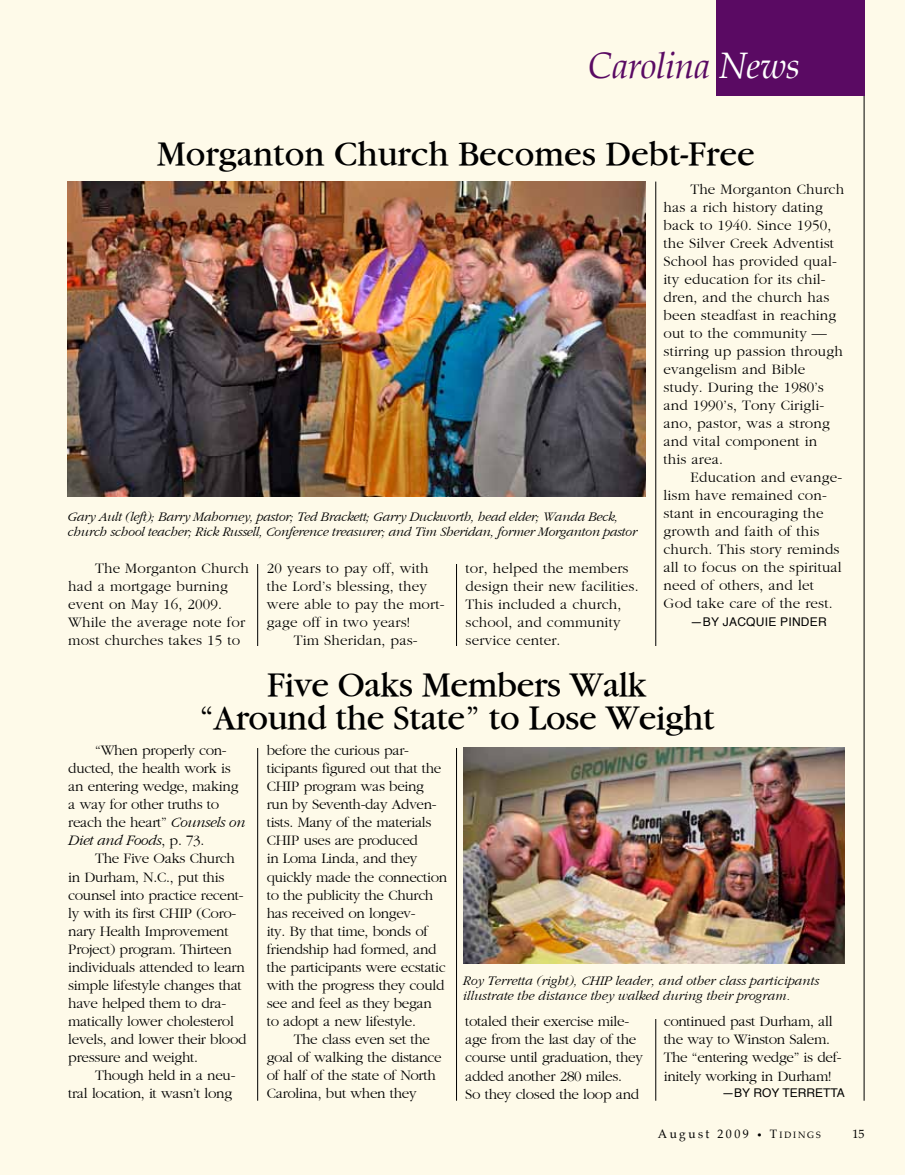
<style>
.page{position:relative;width:905px;height:1175px;background:#fff}
.page>*{position:absolute;margin:0;border:0;box-sizing:border-box;transform-origin:0 0}
.t1{font:36px/33px "Garamond";letter-spacing:-.01em;color:#000;text-align:center}
.t2{font:italic 36px "Palatino";letter-spacing:-.015em;color:#5a0a63}
.t3{font:300 15px/18px "Garamond";letter-spacing:-.02em;color:#000}
.t4{font:300 15px/18px "Garamond";letter-spacing:.01em;color:#000}
.t5{font:italic 300 13.5px/15px "Garamond";letter-spacing:-.02em;color:#000}
.t6{font:italic 300 13.5px/15px "Garamond";color:#000}
.t7{font:12px "Helvetica";letter-spacing:.02em;color:#000}
.t8{font:12px "Palatino";letter-spacing:.2em;color:#000}
.s1{color:#fff}
.s2{font-style:italic}
.s3{font-size:9px}
</style>
<div class="page">
<div style="left:0;top:0;width:904px;height:1174px;background:#fefae9"></div>
<hr style="left:257px;top:182px;width:1px;height:918px;background:#000">
<hr style="left:456px;top:182px;width:1px;height:918px;background:#000">
<hr style="left:655px;top:182px;width:1px;height:918px;background:#000">
<hr style="left:863px;top:87px;width:1px;height:1013px;background:#000">
<div style="left:716px;top:0;width:148px;height:96px;background:#5a0a63"></div>
<div style="left:214px;top:176px;width:313px;height:388px;background:#fefae9"></div>
<div style="left:196px;top:646px;width:518px;height:101px;background:#fefae9"></div>
<img style="left:68px;top:181px;width:577px;height:315px">
<img style="left:463px;top:747px;width:381px;height:216px">
<h1 class="t2" style="left:588px;top:37px;width:213px">Carolina <span class="s1">News</span></h1>
<h1 class="t1" style="left:157px;top:138px;width:599px">Morganton Church Becomes Debt-Free</h1>
<p class="t5" style="left:68px;top:510px;width:571px">Gary Ault (left); Barry Mahorney, pastor; Ted Brackett; Garry Duckworth, head elder; Wanda Beck, church school teacher; Rick Russell, Conference treasurer; and Tim Sheridan, former Morganton pastor</p>
<p class="t4" style="left:68px;top:559px;width:182px;text-indent:27px">The Morganton Church had a mortgage burning event on May 16, 2009.<br>While the average note for most churches takes 15 to</p>
<p class="t4" style="left:267px;top:559px;width:163px">20 years to pay off, with</p>
<p class="t4" style="left:267px;top:577px;width:162px">the Lord’s blessing, they</p>
<p class="t4" style="left:267px;top:595px;width:179px">were able to pay the mort-</p>
<p class="t4" style="left:267px;top:613px;width:145px">gage off in two years!</p>
<p class="t4" style="left:294px;top:631px;width:125px">Tim Sheridan, pas-</p>
<p class="t4" style="left:465px;top:559px;width:174px">tor, helped the members design their new facilities.<br>This included a church, school, and community service center.</p>
<p class="t4" style="left:663px;top:181px;width:182px;text-indent:27px">The Morganton Church has a rich history dating back to 1940. Since 1950, the Silver Creek Adventist<br>School has provided qual&shy;ity education for its chil&shy;dren, and the church has been steadfast in reaching out to the community — stirring up passion through evangelism and Bible study. During the 1980’s and 1990’s, Tony Cirigli&shy;ano, pastor, was a strong and vital component in<br>this area.</p>
<p class="t4" style="left:663px;top:469px;width:180px;text-indent:27px">Education and evange&shy;lism have remained con&shy;stant in encouraging the growth and faith of this church. This story reminds all to focus on the spiritual need of others, and let<br>God take care of the rest.</p>
<p class="t7" style="left:690px;top:613px;width:128px">—BY JACQUIE PINDER</p>
<h1 class="t1" style="left:199px;top:669px;width:517px">Five Oaks Members Walk “Around the State” to Lose Weight</h1>
<p class="t3" style="left:68px;top:742px;width:178px;text-indent:27px">“When properly con&shy;ducted, the health work is an entering wedge, making a way for other truths to reach the heart” <span class="s2">Counsels on<br>Diet and Foods</span>, p. 73.</p>
<p class="t3" style="left:68px;top:850px;width:180px;text-indent:27px">The Five Oaks Church in Durham, N.C., put this counsel into practice recent&shy;ly with its first CHIP (Coro&shy;nary Health Improvement<br>Project) program. Thirteen individuals attended to learn simple lifestyle changes that have helped them to dra&shy;matically lower cholesterol levels, and lower their blood pressure and weight.</p>
<p class="t3" style="left:68px;top:1066px;width:169px;text-align:right">Though held in a neu-<br>tral location, it wasn’t long</p>
<p class="t3" style="left:267px;top:742px;width:182px">before the curious par&shy;ticipants figured out that the<br>CHIP program was being run by Seventh-day Adven&shy;tists. Many of the materials<br>CHIP uses are produced<br>in Loma Linda, and they quickly made the connection to the publicity the Church has received on longev-<br>ity. By that time, bonds of friendship had formed, and the participants were ecstatic with the progress they could see and feel as they began to adopt a new lifestyle.</p>
<p class="t3" style="left:267px;top:1030px;width:176px;text-indent:27px">The class even set the goal of walking the distance of half of the state of North<br>Carolina, but when they</p>
<p class="t6" style="left:463px;top:973px;width:358px">Roy Terretta (right), CHIP leader, and other class participants illustrate the distance they walked during their program.</p>
<p class="t3" style="left:465px;top:1013px;width:179px">totaled their exercise mile&shy;age from the last day of the course until graduation, they added another 280 miles.<br>So they closed the loop and</p>
<p class="t3" style="left:663px;top:1013px;width:179px">continued past Durham, all the way to Winston Salem.<br>The “entering wedge” is def&shy;initely working in Durham!</p>
<p class="t7" style="left:722px;top:1083px;width:69px">—BY ROY TERRETTA</p>
<p class="t8" style="left:658px;top:1124px;width:164px">August 2009 <span class="s3">•</span> T<span class="s3">IDINGS</span></p>
<p class="t8" style="left:852px;top:1124px;width:13px">15</p>
</div>
